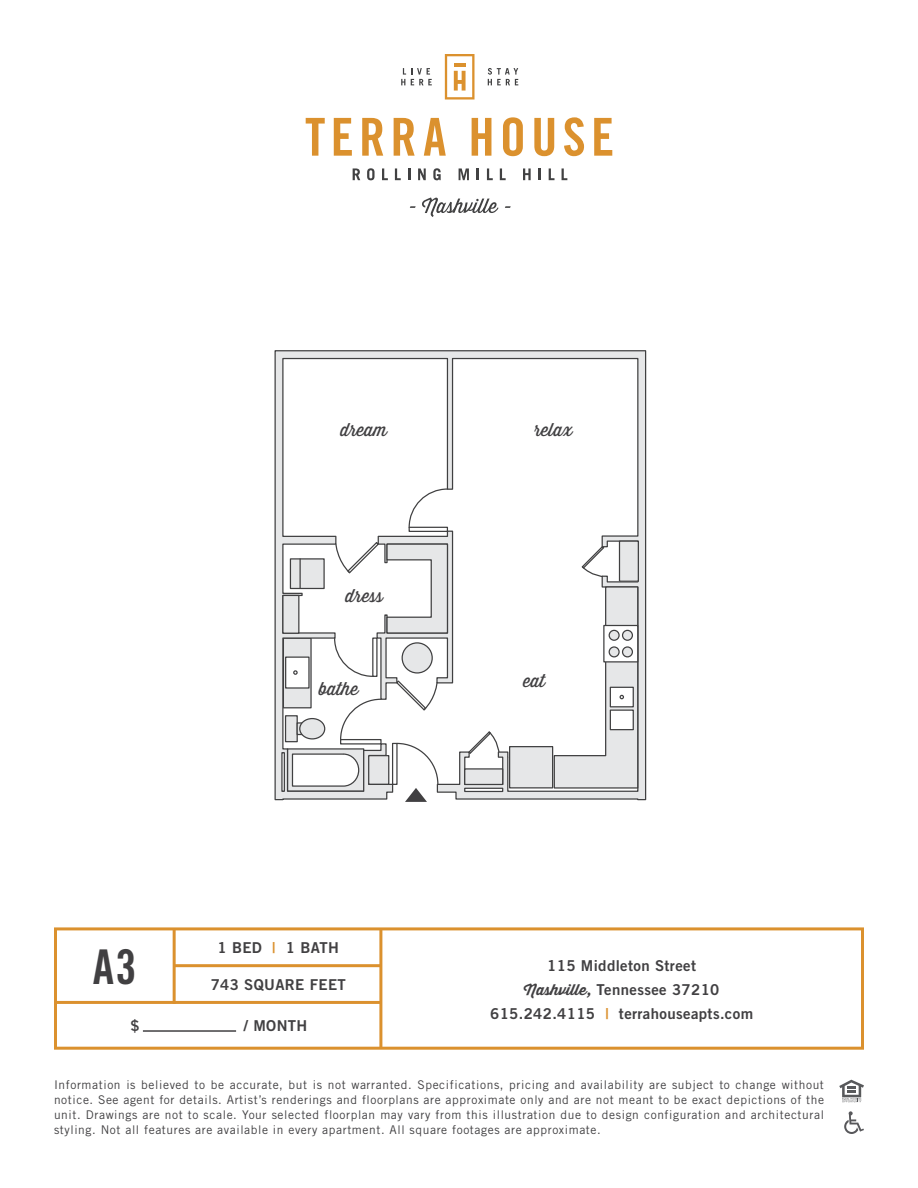
<style>
.page{position:relative;width:918px;height:1188px;background:#fff}
.page>*{position:absolute;margin:0;border:0;box-sizing:border-box;transform-origin:0 0}
.t1{font:48px "Trade Gothic Bold Cond Twenty";color:#414042}
.t2{font:18px "Thirsty Script";color:#414042}
.t3{font:15px/24px "Trade Gothic Bold Two";letter-spacing:.025em;color:#414042;text-align:center}
.t4{font:12px/15px "Trade Gothic";letter-spacing:.05em;color:#414042;text-align:justify}
.s1{color:#db912e}
.s2{font-family:"Thirsty Script";font-weight:700}
</style>
<div class="page">
<hr style="left:174px;top:964px;width:207px;height:3px;background:#db912e">
<hr style="left:54px;top:927px;width:810px;height:3px;background:#db912e">
<hr style="left:56px;top:1001px;width:325px;height:3px;background:#db912e">
<hr style="left:143px;top:1030px;width:93px;height:2px;background:#414042">
<hr style="left:54px;top:1047px;width:810px;height:3px;background:#db912e">
<hr style="left:379px;top:929px;width:3px;height:119px;background:#db912e">
<hr style="left:173px;top:929px;width:3px;height:75px;background:#db912e">
<hr style="left:54px;top:929px;width:3px;height:119px;background:#db912e">
<hr style="left:861px;top:929px;width:3px;height:119px;background:#db912e">
<svg style="left:839px;top:1080px;width:25px;height:22px"></svg>
<svg style="left:844px;top:1111px;width:20px;height:23px"></svg>
<svg style="left:274px;top:350px;width:373px;height:451px"></svg>
<div style="left:283px;top:595px;width:16px;height:38px;background:#e6e7e8"></div>
<div style="left:282px;top:595px;width:17px;height:39px;border:1px solid #404041"></div>
<div style="left:620px;top:541px;width:18px;height:40px;background:#e6e7e8"></div>
<div style="left:619px;top:541px;width:20px;height:41px;border:1px solid #404041"></div>
<div style="left:465px;top:769px;width:38px;height:15px;background:#e6e7e8"></div>
<div style="left:464px;top:768px;width:39px;height:17px;border:1px solid #404041"></div>
<svg style="left:553px;top:586px;width:86px;height:203px"></svg>
<div style="left:464px;top:788px;width:39px;height:4px;border:1px solid #404041"></div>
<div style="left:281px;top:752px;width:4px;height:40px;border:1px solid #404041"></div>
<div style="left:510px;top:747px;width:43px;height:41px;background:#e6e7e8"></div>
<div style="left:509px;top:746px;width:44px;height:42px;border:1px solid #404041"></div>
<svg style="left:306px;top:118px;width:19px;height:38px"></svg>
<svg style="left:334px;top:118px;width:18px;height:38px"></svg>
<svg style="left:362px;top:118px;width:21px;height:38px"></svg>
<svg style="left:394px;top:118px;width:21px;height:38px"></svg>
<svg style="left:424px;top:118px;width:22px;height:38px"></svg>
<svg style="left:472px;top:118px;width:19px;height:38px"></svg>
<svg style="left:503px;top:117px;width:20px;height:39px"></svg>
<svg style="left:534px;top:118px;width:20px;height:38px"></svg>
<svg style="left:564px;top:117px;width:20px;height:39px"></svg>
<svg style="left:594px;top:118px;width:18px;height:38px"></svg>
<svg style="left:401px;top:68px;width:31px;height:17px"></svg>
<svg style="left:488px;top:68px;width:30px;height:17px"></svg>
<svg style="left:353px;top:168px;width:7px;height:12px"></svg>
<svg style="left:367px;top:168px;width:8px;height:12px"></svg>
<svg style="left:382px;top:168px;width:6px;height:12px"></svg>
<svg style="left:395px;top:168px;width:6px;height:12px"></svg>
<svg style="left:408px;top:168px;width:2px;height:12px"></svg>
<svg style="left:418px;top:168px;width:8px;height:12px"></svg>
<svg style="left:433px;top:168px;width:8px;height:12px"></svg>
<svg style="left:459px;top:168px;width:10px;height:12px"></svg>
<svg style="left:477px;top:168px;width:2px;height:12px"></svg>
<svg style="left:487px;top:168px;width:6px;height:12px"></svg>
<svg style="left:500px;top:168px;width:6px;height:12px"></svg>
<svg style="left:523px;top:168px;width:8px;height:12px"></svg>
<svg style="left:539px;top:168px;width:2px;height:12px"></svg>
<svg style="left:549px;top:168px;width:6px;height:12px"></svg>
<svg style="left:562px;top:168px;width:5px;height:12px"></svg>
<svg style="left:410px;top:206px;width:6px;height:2px"></svg>
<svg style="left:422px;top:197px;width:77px;height:20px"></svg>
<svg style="left:505px;top:206px;width:6px;height:2px"></svg>
<svg style="left:445px;top:54px;width:30px;height:46px"></svg>
<svg style="left:291px;top:488px;width:163px;height:314px"></svg>
<h2 class="t2" style="left:340px;top:417px;width:48px">dream</h2>
<h2 class="t2" style="left:534px;top:417px;width:40px">relax</h2>
<h2 class="t2" style="left:346px;top:583px;width:39px">dress</h2>
<h2 class="t2" style="left:319px;top:676px;width:41px">bathe</h2>
<h1 class="t1" style="left:93px;top:938px;width:45px">A3</h1>
<p class="t3" style="left:218px;top:936px;width:123px">1 BED <span class="s1">|</span> 1 BATH</p>
<p class="t3" style="left:211px;top:973px;width:137px">743 SQUARE FEET</p>
<p class="t3" style="left:130px;top:1014px;width:11px">$</p>
<p class="t3" style="left:244px;top:1014px;width:65px">/ MONTH</p>
<h2 class="t2" style="left:523px;top:667px;width:24px">eat</h2>
<p class="t3" style="left:490px;top:953px;width:265px">115 Middleton Street<br><span class="s2">Nashville,</span> Tennessee 37210<br>615.242.4115 <span class="s1">|</span> terrahouseapts.com</p>
<p class="t4" style="left:54px;top:1077px;width:772px">Information is believed to be accurate, but is not warranted. Specifications, pricing and availability are subject to change without notice. See agent for details. Artist’s renderings and floorplans are approximate only and are not meant to be exact depictions of the unit. Drawings are not to scale. Your selected floorplan may vary from this illustration due to design configuration and architectural styling. Not all features are available in every apartment. All square footages are approximate.</p>
</div>
